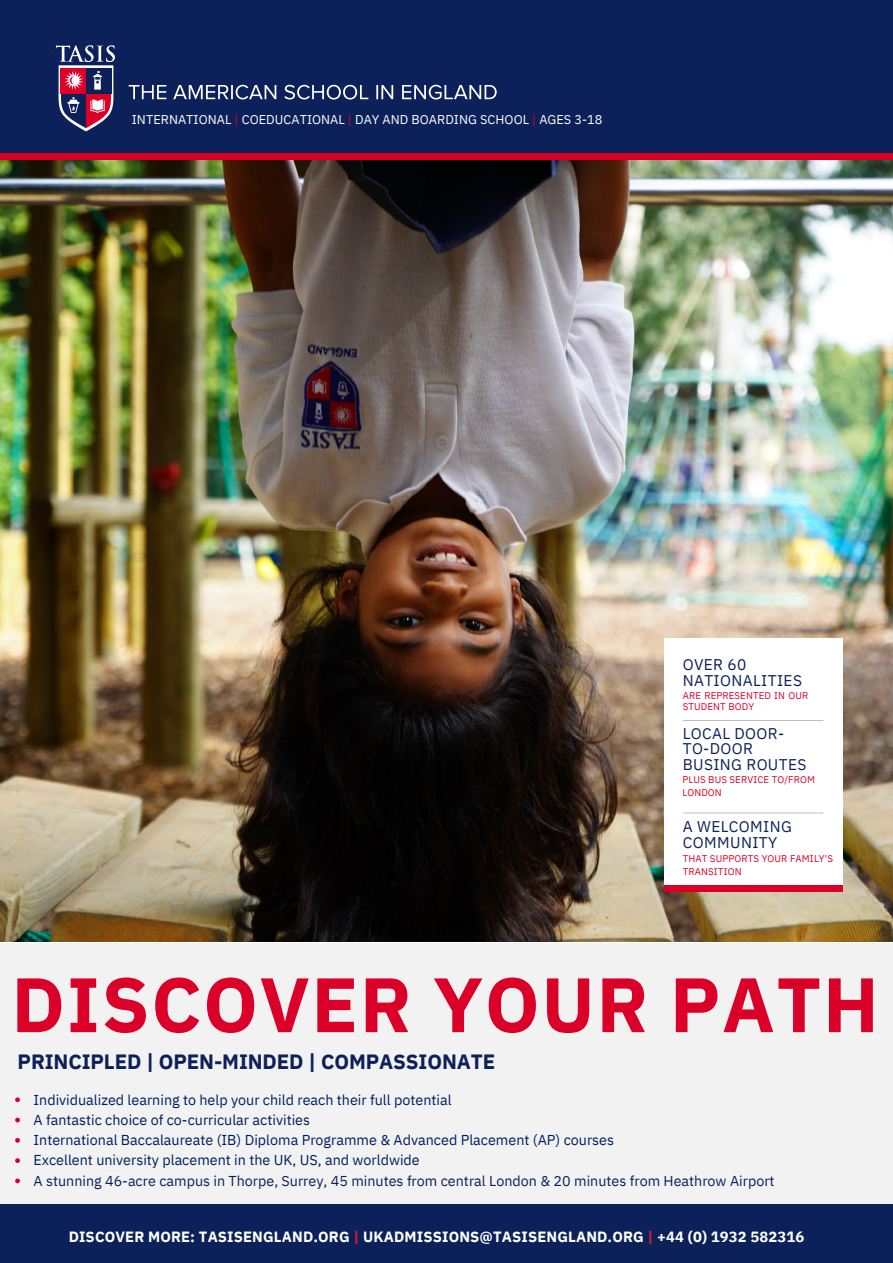
<style>
.page{position:relative;width:893px;height:1263px;background:#fff}
.page>*{position:absolute;margin:0;border:0;box-sizing:border-box;transform-origin:0 0}
.t1{font:700 76.95px "IBM Plex Sans";letter-spacing:.02em;color:#da0028}
.t2{font:700 20.55px "IBM Plex Sans";letter-spacing:-.005em;color:#0c215a}
.t3{font:15.45px/15.6px "IBM Plex Sans";letter-spacing:.025em;color:#0c215a}
.t4{font:700 14.85px "IBM Plex Sans";letter-spacing:.01em;color:#fff}
.t5{font:14.25px/20.2px "IBM Plex Sans";color:#001e62}
.t6{font:12.75px "IBM Plex Sans";letter-spacing:.005em;color:#fff}
.t7{font:9.75px/11.2px "IBM Plex Sans";letter-spacing:.01em;color:#da0028}
.s1{color:#da0028}
.s2{color:#0c215a}
.s3{color:#dd1831}
</style>
<div class="page">
<div style="left:0;top:934px;width:893px;height:270px;background:#f2f2f2"></div>
<div style="left:0;top:0;width:893px;height:154px;background:#0c215a"></div>
<div style="left:0;top:154px;width:893px;height:6px;background:#da0028"></div>
<div style="left:0;top:1204px;width:893px;height:59px;background:#0c215a"></div>
<img style="left:0;top:160px;width:893px;height:781px">
<svg style="left:129px;top:85px;width:368px;height:15px"></svg>
<svg style="left:56px;top:45px;width:59px;height:87px"></svg>
<div style="left:664px;top:638px;width:178px;height:254px;background:#fff"></div>
<hr style="left:683px;top:720px;width:140px;height:1px;background:#c0bfc0">
<hr style="left:683px;top:813px;width:140px;height:1px;background:#c0bfc0">
<div style="left:664px;top:885px;width:178px;height:7px;background:#da0028"></div>
<svg style="left:15px;top:1097px;width:5px;height:5px"></svg>
<svg style="left:15px;top:1118px;width:5px;height:4px"></svg>
<svg style="left:15px;top:1138px;width:5px;height:5px"></svg>
<svg style="left:15px;top:1158px;width:5px;height:5px"></svg>
<svg style="left:15px;top:1178px;width:5px;height:5px"></svg>
<p class="t6" style="left:132px;top:110px;width:472px">INTERNATIONAL <span class="s1">|</span> COEDUCATIONAL <span class="s1">|</span> DAY AND BOARDING SCHOOL <span class="s1">|</span> AGES 3-18</p>
<p class="t3" style="left:683px;top:655px;width:121px">OVER 60<br>NATIONALITIES</p>
<p class="t7" style="left:683px;top:689px;width:127px">ARE REPRESENTED IN OUR<br>STUDENT BODY</p>
<p class="t3" style="left:683px;top:724px;width:125px">LOCAL DOOR-<br>TO-DOOR<br>BUSING ROUTES</p>
<p class="t7" style="left:682px;top:773px;width:134px;line-height:12.1px">PLUS BUS SERVICE TO/FROM<br>LONDON</p>
<p class="t3" style="left:683px;top:817px;width:111px">A WELCOMING<br>COMMUNITY</p>
<p class="t7" style="left:683px;top:851px;width:152px;line-height:13.5px">THAT SUPPORTS YOUR FAMILY'S<br>TRANSITION</p>
<p class="t1" style="left:11px;top:944px;width:869px">DISCOVER YOUR PATH</p>
<p class="t2" style="left:18px;top:1045px;width:479px">PRINCIPLED | OPEN-MINDED | COMPASSIONATE</p>
<p class="t5" style="left:34px;top:1088px;width:743px">Individualized learning to help your child reach their full potential<br>A fantastic choice of co-curricular activities<br>International Baccalaureate (IB) Diploma Programme &amp; Advanced Placement (AP) courses<br>Excellent university placement in the UK, US, and worldwide<br><span class="s2">A stunning 46-acre campus in Thorpe, Surrey, 45 minutes from central London &amp; 20 minutes from Heathrow Airport</span></p>
<p class="t4" style="left:69px;top:1224px;width:737px">DISCOVER MORE: TASISENGLAND.ORG <span class="s3">|</span> UKADMISSIONS@TASISENGLAND.ORG <span class="s3">|</span> +44 (0) 1932 582316</p>
</div>
